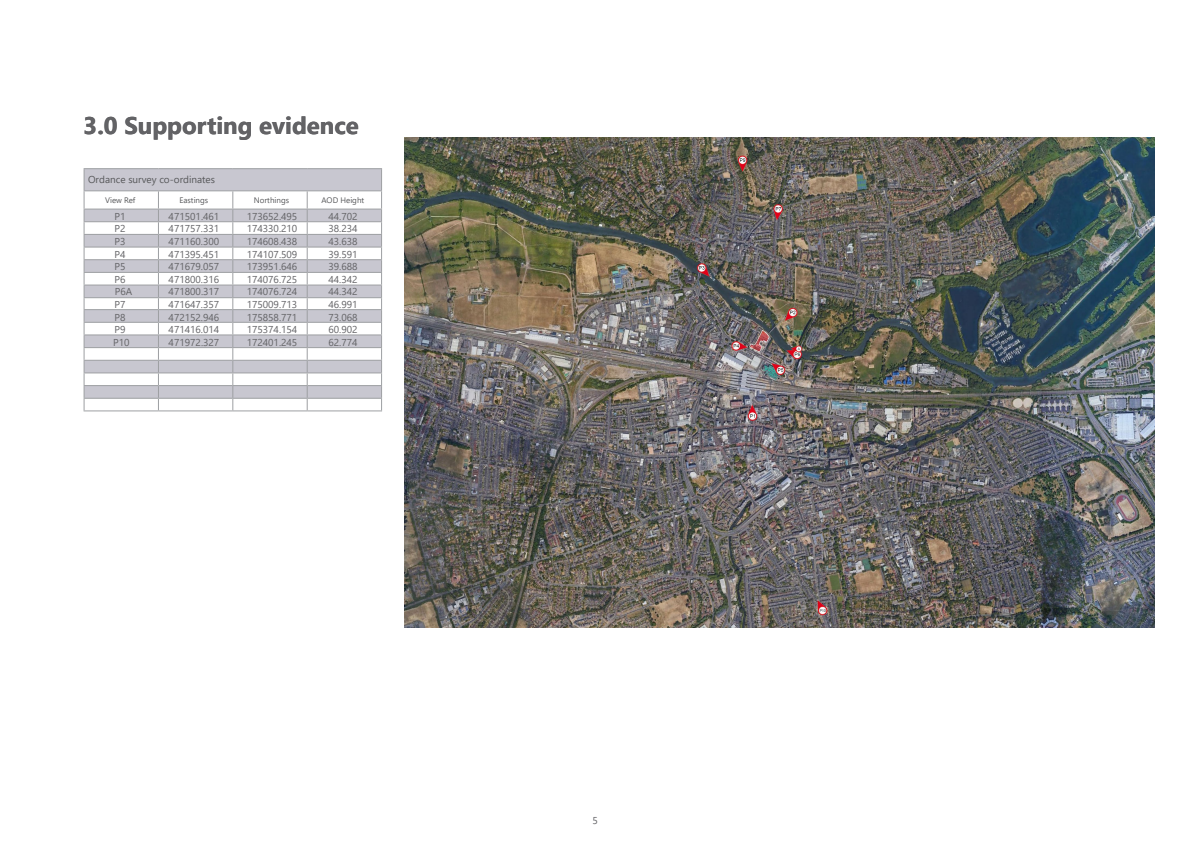
<style>
.page{position:relative;width:1191px;height:842px;background:#fff}
.page>*{position:absolute;margin:0;border:0;box-sizing:border-box;transform-origin:0 0}
.t1{font:700 24px "Segoe UI";color:#636366}
.t2{font:10px "Segoe UI";color:#636366}
.t3{font:10px "Segoe UI";color:#57585a}
.t4{font:8px "Segoe UI";color:#57585a}
</style>
<div class="page">
<svg style="left:85px;top:169px;width:296px;height:229px;fill:#c8c7d0"></svg>
<hr style="left:84px;top:168px;width:74px;height:1px;background:#9d9fa2">
<hr style="left:158px;top:168px;width:75px;height:1px;background:#9d9fa2">
<hr style="left:233px;top:168px;width:74px;height:1px;background:#9d9fa2">
<hr style="left:307px;top:168px;width:75px;height:1px;background:#9d9fa2">
<hr style="left:84px;top:190px;width:74px;height:1px;background:#9d9fa2">
<hr style="left:158px;top:190px;width:75px;height:1px;background:#9d9fa2">
<hr style="left:233px;top:190px;width:74px;height:1px;background:#9d9fa2">
<hr style="left:307px;top:190px;width:75px;height:1px;background:#9d9fa2">
<hr style="left:84px;top:209px;width:74px;height:1px;background:#9d9fa2">
<hr style="left:158px;top:209px;width:75px;height:1px;background:#9d9fa2">
<hr style="left:233px;top:209px;width:74px;height:1px;background:#9d9fa2">
<hr style="left:307px;top:209px;width:75px;height:1px;background:#9d9fa2">
<hr style="left:84px;top:221px;width:74px;height:1px;background:#9d9fa2">
<hr style="left:158px;top:221px;width:75px;height:1px;background:#9d9fa2">
<hr style="left:233px;top:221px;width:74px;height:1px;background:#9d9fa2">
<hr style="left:307px;top:221px;width:75px;height:1px;background:#9d9fa2">
<hr style="left:84px;top:234px;width:74px;height:1px;background:#9d9fa2">
<hr style="left:158px;top:234px;width:75px;height:1px;background:#9d9fa2">
<hr style="left:233px;top:234px;width:74px;height:1px;background:#9d9fa2">
<hr style="left:307px;top:234px;width:75px;height:1px;background:#9d9fa2">
<hr style="left:84px;top:247px;width:74px;height:1px;background:#9d9fa2">
<hr style="left:158px;top:247px;width:75px;height:1px;background:#9d9fa2">
<hr style="left:233px;top:247px;width:74px;height:1px;background:#9d9fa2">
<hr style="left:307px;top:247px;width:75px;height:1px;background:#9d9fa2">
<hr style="left:84px;top:259px;width:74px;height:1px;background:#9d9fa2">
<hr style="left:158px;top:259px;width:75px;height:1px;background:#9d9fa2">
<hr style="left:233px;top:259px;width:74px;height:1px;background:#9d9fa2">
<hr style="left:307px;top:259px;width:75px;height:1px;background:#9d9fa2">
<hr style="left:84px;top:272px;width:74px;height:1px;background:#9d9fa2">
<hr style="left:158px;top:272px;width:75px;height:1px;background:#9d9fa2">
<hr style="left:233px;top:272px;width:74px;height:1px;background:#9d9fa2">
<hr style="left:307px;top:272px;width:75px;height:1px;background:#9d9fa2">
<hr style="left:84px;top:285px;width:74px;height:1px;background:#9d9fa2">
<hr style="left:158px;top:285px;width:75px;height:1px;background:#9d9fa2">
<hr style="left:233px;top:285px;width:74px;height:1px;background:#9d9fa2">
<hr style="left:307px;top:285px;width:75px;height:1px;background:#9d9fa2">
<hr style="left:84px;top:297px;width:74px;height:1px;background:#9d9fa2">
<hr style="left:158px;top:297px;width:75px;height:1px;background:#9d9fa2">
<hr style="left:233px;top:297px;width:74px;height:1px;background:#9d9fa2">
<hr style="left:307px;top:297px;width:75px;height:1px;background:#9d9fa2">
<hr style="left:84px;top:309px;width:74px;height:1px;background:#9d9fa2">
<hr style="left:158px;top:309px;width:75px;height:1px;background:#9d9fa2">
<hr style="left:233px;top:309px;width:74px;height:1px;background:#9d9fa2">
<hr style="left:307px;top:309px;width:75px;height:1px;background:#9d9fa2">
<hr style="left:84px;top:322px;width:74px;height:1px;background:#9d9fa2">
<hr style="left:158px;top:322px;width:75px;height:1px;background:#9d9fa2">
<hr style="left:233px;top:322px;width:74px;height:1px;background:#9d9fa2">
<hr style="left:307px;top:322px;width:75px;height:1px;background:#9d9fa2">
<hr style="left:84px;top:334px;width:74px;height:1px;background:#9d9fa2">
<hr style="left:158px;top:334px;width:75px;height:1px;background:#9d9fa2">
<hr style="left:233px;top:334px;width:74px;height:1px;background:#9d9fa2">
<hr style="left:307px;top:334px;width:75px;height:1px;background:#9d9fa2">
<hr style="left:84px;top:347px;width:74px;height:1px;background:#9d9fa2">
<hr style="left:158px;top:347px;width:75px;height:1px;background:#9d9fa2">
<hr style="left:233px;top:347px;width:74px;height:1px;background:#9d9fa2">
<hr style="left:307px;top:347px;width:75px;height:1px;background:#9d9fa2">
<hr style="left:84px;top:360px;width:74px;height:1px;background:#9d9fa2">
<hr style="left:158px;top:360px;width:75px;height:1px;background:#9d9fa2">
<hr style="left:233px;top:360px;width:74px;height:1px;background:#9d9fa2">
<hr style="left:307px;top:360px;width:75px;height:1px;background:#9d9fa2">
<hr style="left:84px;top:372px;width:74px;height:1px;background:#9d9fa2">
<hr style="left:158px;top:372px;width:75px;height:1px;background:#9d9fa2">
<hr style="left:233px;top:372px;width:74px;height:1px;background:#9d9fa2">
<hr style="left:307px;top:372px;width:75px;height:1px;background:#9d9fa2">
<hr style="left:84px;top:385px;width:74px;height:1px;background:#9d9fa2">
<hr style="left:158px;top:385px;width:75px;height:1px;background:#9d9fa2">
<hr style="left:233px;top:385px;width:74px;height:1px;background:#9d9fa2">
<hr style="left:307px;top:385px;width:75px;height:1px;background:#9d9fa2">
<hr style="left:84px;top:398px;width:74px;height:1px;background:#9d9fa2">
<svg style="left:84px;top:169px;width:1px;height:241px"></svg>
<hr style="left:158px;top:398px;width:75px;height:1px;background:#9d9fa2">
<svg style="left:158px;top:191px;width:1px;height:219px"></svg>
<hr style="left:233px;top:398px;width:74px;height:1px;background:#9d9fa2">
<svg style="left:232px;top:191px;width:1px;height:219px"></svg>
<hr style="left:307px;top:398px;width:75px;height:1px;background:#9d9fa2">
<svg style="left:307px;top:191px;width:1px;height:219px"></svg>
<svg style="left:381px;top:169px;width:1px;height:241px"></svg>
<hr style="left:84px;top:410px;width:74px;height:1px;background:#9d9fa2">
<hr style="left:158px;top:410px;width:75px;height:1px;background:#9d9fa2">
<hr style="left:233px;top:410px;width:74px;height:1px;background:#9d9fa2">
<hr style="left:307px;top:410px;width:75px;height:1px;background:#9d9fa2">
<img style="left:404px;top:137px;width:750px;height:490px">
<h1 class="t1" style="left:84px;top:103px;width:277px">3.0 Supporting evidence</h1>
<p class="t3" style="left:88px;top:170px;width:128px">Ordance survey co-ordinates</p>
<p class="t4" style="left:105px;top:193px;width:32px">View Ref</p>
<p class="t4" style="left:179px;top:193px;width:30px">Eastings</p>
<p class="t4" style="left:254px;top:193px;width:37px">Northings</p>
<p class="t4" style="left:322px;top:193px;width:44px">AOD Height</p>
<p class="t2" style="left:114px;top:207px;width:12px">P1</p>
<p class="t2" style="left:169px;top:207px;width:52px">471501.461</p>
<p class="t2" style="left:247px;top:207px;width:52px">173652.495</p>
<p class="t2" style="left:328px;top:207px;width:31px">44.702</p>
<p class="t2" style="left:114px;top:219px;width:12px">P2</p>
<p class="t2" style="left:169px;top:219px;width:52px">471757.331</p>
<p class="t2" style="left:247px;top:219px;width:52px">174330.210</p>
<p class="t2" style="left:328px;top:219px;width:31px">38.234</p>
<p class="t2" style="left:114px;top:232px;width:12px">P3</p>
<p class="t2" style="left:169px;top:232px;width:52px">471160.300</p>
<p class="t2" style="left:247px;top:232px;width:52px">174608.438</p>
<p class="t2" style="left:328px;top:232px;width:31px">43.638</p>
<p class="t2" style="left:114px;top:245px;width:12px">P4</p>
<p class="t2" style="left:169px;top:245px;width:52px">471395.451</p>
<p class="t2" style="left:247px;top:245px;width:52px">174107.509</p>
<p class="t2" style="left:328px;top:245px;width:31px">39.591</p>
<p class="t2" style="left:114px;top:257px;width:12px">P5</p>
<p class="t2" style="left:169px;top:257px;width:52px">471679.057</p>
<p class="t2" style="left:247px;top:257px;width:52px">173951.646</p>
<p class="t2" style="left:328px;top:257px;width:31px">39.688</p>
<p class="t2" style="left:114px;top:270px;width:12px">P6</p>
<p class="t2" style="left:169px;top:270px;width:52px">471800.316</p>
<p class="t2" style="left:247px;top:270px;width:52px">174076.725</p>
<p class="t2" style="left:328px;top:270px;width:31px">44.342</p>
<p class="t2" style="left:115px;top:282px;width:19px">P6A</p>
<p class="t2" style="left:169px;top:282px;width:52px">471800.317</p>
<p class="t2" style="left:247px;top:282px;width:52px">174076.724</p>
<p class="t2" style="left:328px;top:282px;width:31px">44.342</p>
<p class="t2" style="left:114px;top:295px;width:12px">P7</p>
<p class="t2" style="left:169px;top:295px;width:52px">471647.357</p>
<p class="t2" style="left:247px;top:295px;width:52px">175009.713</p>
<p class="t2" style="left:328px;top:295px;width:31px">46.991</p>
<p class="t2" style="left:114px;top:308px;width:12px">P8</p>
<p class="t2" style="left:169px;top:308px;width:52px">472152.946</p>
<p class="t2" style="left:247px;top:308px;width:52px">175858.771</p>
<p class="t2" style="left:328px;top:308px;width:31px">73.068</p>
<p class="t2" style="left:114px;top:320px;width:12px">P9</p>
<p class="t2" style="left:169px;top:320px;width:52px">471416.014</p>
<p class="t2" style="left:247px;top:320px;width:52px">175374.154</p>
<p class="t2" style="left:328px;top:320px;width:31px">60.902</p>
<p class="t2" style="left:113px;top:333px;width:18px">P10</p>
<p class="t2" style="left:169px;top:333px;width:52px">471972.327</p>
<p class="t2" style="left:247px;top:333px;width:52px">172401.245</p>
<p class="t2" style="left:328px;top:333px;width:31px">62.774</p>
<p class="t2" style="left:592px;top:811px;width:7px">5</p>
</div>
